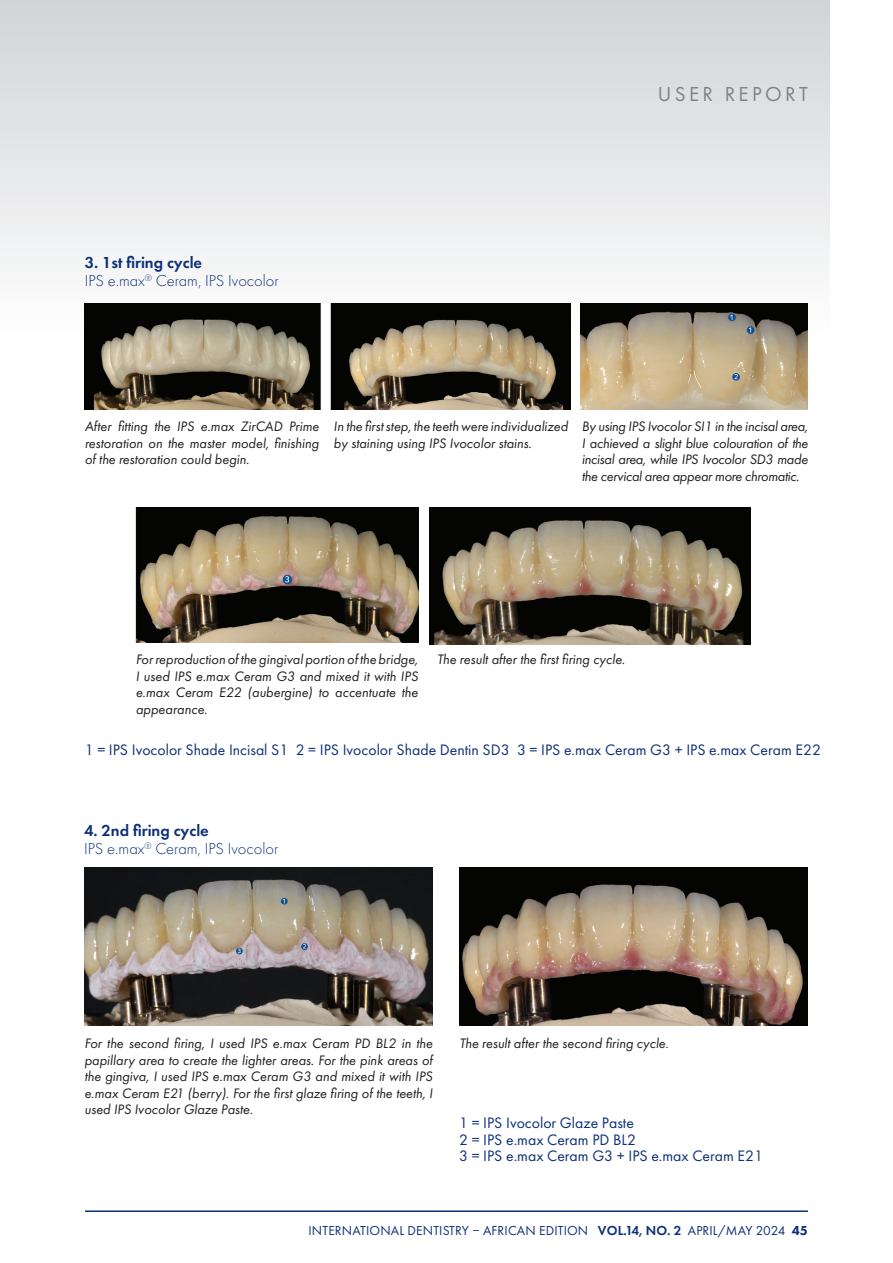
<style>
.page{position:relative;width:893px;height:1263px;background:#fff}
.page>*{position:absolute;margin:0;border:0;box-sizing:border-box;transform-origin:0 0}
.t1{font:21px "Futura PT";letter-spacing:.16em;color:#808285}
.t2{font:300 16.5px "Futura PT";color:#0d3079}
.t3{font:600 16.5px "Futura PT";color:#0d3079}
.t4{font:15.75px "Futura PT";color:#0d3079}
.t5{font:italic 14.25px/16.5px "Futura PT";color:#231f20;text-align:justify}
.t6{font:13.5px "Futura PT";letter-spacing:.01em;color:#0d3079}
.s1{font-weight:600}
.s2{font-weight:800}
</style>
<div class="page">
<div style="left:0;top:0;width:829px;height:337px;background:linear-gradient(to bottom,#d4d5d8,#f9fafa)"></div>
<hr style="left:85px;top:1210px;width:723px;height:2px;background:#0d3079">
<img style="left:85px;top:303px;width:485px;height:107px">
<img style="left:430px;top:508px;width:320px;height:136px">
<img style="left:581px;top:303px;width:227px;height:107px">
<img style="left:136px;top:508px;width:282px;height:134px">
<img style="left:84px;top:868px;width:349px;height:158px">
<img style="left:459px;top:868px;width:349px;height:158px">
<p class="t3" style="left:85px;top:252px;width:119px">3. 1st firing cycle</p>
<p class="t2" style="left:85px;top:272px;width:196px">IPS e.max<sup>®</sup> Ceram, IPS Ivocolor</p>
<p class="t1" style="left:658px;top:82px;width:152px">USER REPORT</p>
<p class="t5" style="left:85px;top:418px;width:236px">After fitting the IPS e.max ZirCAD Prime restoration on the master model, finishing of the restoration could begin.</p>
<p class="t5" style="left:334px;top:418px;width:236px">In the first step, the teeth were individualized by staining using IPS Ivocolor stains.</p>
<p class="t5" style="left:582px;top:418px;width:228px">By using IPS Ivocolor SI1 in the incisal area, I achieved a slight blue colouration of the incisal area, while IPS Ivocolor SD3 made the cervical area appear more chromatic.</p>
<p class="t5" style="left:136px;top:651px;width:284px">For reproduction of the gingival portion of the bridge, I used IPS e.max Ceram G3 and mixed it with IPS e.max Ceram E22 (aubergine) to accentuate the appearance.</p>
<p class="t5" style="left:437px;top:651px;width:189px">The result after the first firing cycle.</p>
<p class="t4" style="left:85px;top:740px;width:738px">1 = IPS Ivocolor Shade Incisal S1 2 = IPS Ivocolor Shade Dentin SD3 3 = IPS e.max Ceram G3 + IPS e.max Ceram E22</p>
<p class="t3" style="left:84px;top:820px;width:126px">4. 2nd firing cycle</p>
<p class="t2" style="left:84px;top:839px;width:196px">IPS e.max<sup>®</sup> Ceram, IPS Ivocolor</p>
<p class="t5" style="left:84px;top:1035px;width:350px">For the second firing, I used IPS e.max Ceram PD BL2 in the papillary area to create the lighter areas. For the pink areas of the gingiva, I used IPS e.max Ceram G3 and mixed it with IPS e.max Ceram E21 (berry). For the first glaze firing of the teeth, I used IPS Ivocolor Glaze Paste.</p>
<p class="t5" style="left:460px;top:1035px;width:211px">The result after the second firing cycle.</p>
<p class="t4" style="left:459px;top:1114px;width:176px">1 = IPS Ivocolor Glaze Paste</p>
<p class="t4" style="left:459px;top:1130px;width:178px">2 = IPS e.max Ceram PD BL2</p>
<p class="t4" style="left:459px;top:1147px;width:305px">3 = IPS e.max Ceram G3 + IPS e.max Ceram E21</p>
<p class="t6" style="left:309px;top:1223px;width:501px">INTERNATIONAL DENTISTRY – AFRICAN EDITION <span class="s1">VOL.14, NO. 2</span> APRIL/MAY 2024 <span class="s2">45</span></p>
</div>
